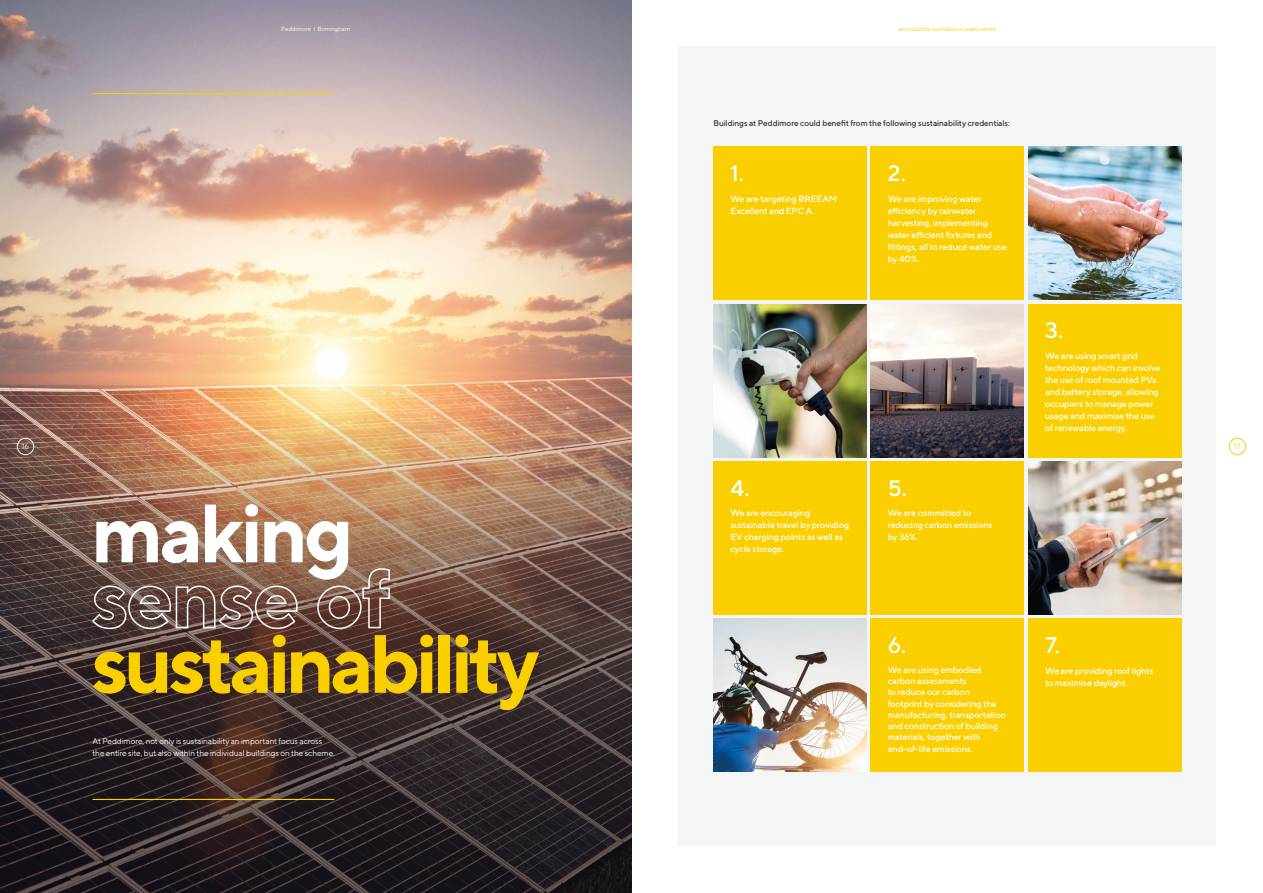
<style>
.page{position:relative;width:1263px;height:893px;background:#fff}
.page>*{position:absolute;margin:0;border:0;box-sizing:border-box;transform-origin:0 0}
.t1{font:700 82.5px "TT Norms";letter-spacing:-.06em;color:#f9cf00}
.t2{font:700 82.5px/65.2px "TT Norms";letter-spacing:-.04em;color:#fff}
.t3{font:500 22.5px "TT Norms";color:#fff}
.t4{font:500 9px/12px "TT Norms";letter-spacing:-.015em;color:#fff}
.t5{font:8.25px/12px "TT Norms";letter-spacing:-.015em;color:#fff}
.t6{font:500 8.25px "TT Norms";letter-spacing:-.01em;color:#313131}
.t7{font:7.5px "TT Norms";color:#fff}
.t8{font:7.5px "TT Norms";color:#f9cf00}
.t9{font:6px "TT Norms";color:#f9cf00}
.t10{font:6px "TT Norms";color:#fff}
</style>
<div class="page">
<div style="left:678px;top:47px;width:538px;height:799px;background:#f4f5f5"></div>
<img style="left:0;top:0;width:631px;height:159px">
<div style="left:1028px;top:304px;width:153px;height:153px;background:#f9cf00"></div>
<img style="left:1028px;top:147px;width:153px;height:153px">
<img style="left:1028px;top:461px;width:153px;height:153px">
<div style="left:1028px;top:619px;width:153px;height:153px;background:#f9cf00"></div>
<img style="left:713px;top:304px;width:153px;height:153px">
<div style="left:713px;top:147px;width:153px;height:153px;background:#f9cf00"></div>
<div style="left:713px;top:461px;width:153px;height:153px;background:#f9cf00"></div>
<img style="left:713px;top:619px;width:153px;height:153px">
<img style="left:871px;top:304px;width:153px;height:153px">
<div style="left:871px;top:147px;width:153px;height:153px;background:#f9cf00"></div>
<div style="left:871px;top:461px;width:153px;height:153px;background:#f9cf00"></div>
<div style="left:871px;top:619px;width:153px;height:153px;background:#f9cf00"></div>
<img style="left:0;top:159px;width:631px;height:734px">
<hr style="left:92px;top:799px;width:242px;height:1px;background:#f9cf00">
<hr style="left:92px;top:93px;width:242px;height:1px;background:#f9cf00">
<div style="left:17px;top:438px;width:17px;height:17px;border:1px solid #fff;border-radius:50%"></div>
<div style="left:1229px;top:438px;width:17px;height:17px;border:1px solid #f9cf00;border-radius:50%"></div>
<p class="t10" style="left:281px;top:25px;width:70px">Peddimore I Birmingham</p>
<p class="t9" style="left:899px;top:25px;width:98px">an industrial evolution in every sense</p>
<p class="t6" style="left:713px;top:118px;width:298px">Buildings at Peddimore could benefit from the following sustainability credentials:</p>
<h2 class="t3" style="left:730px;top:159px;width:15px">1.</h2>
<p class="t4" style="left:730px;top:192px;width:108px">We are targeting BREEAM<br>Excellent and EPC A.</p>
<h2 class="t3" style="left:888px;top:159px;width:20px">2.</h2>
<p class="t4" style="left:888px;top:192px;width:121px">We are improving water efficiency by rainwater harvesting, implementing water efficient fixtures and fittings, all to reduce water use by 40%.</p>
<h2 class="t3" style="left:1045px;top:317px;width:20px">3.</h2>
<p class="t4" style="left:1045px;top:350px;width:117px">We are using smart grid technology which can involve the use of roof mounted PVs and battery storage, allowing occupiers to manage power usage and maximise the use of renewable energy.</p>
<p class="t7" style="left:22px;top:442px;width:9px">16</p>
<p class="t8" style="left:1234px;top:442px;width:8px">17</p>
<h1 class="t2" style="left:91px;top:499px;width:302px">making sense of</h1>
<h1 class="t1" style="left:91px;top:612px;width:450px">sustainability</h1>
<p class="t5" style="left:92px;top:735px;width:244px">At Peddimore, not only is sustainability an important focus across the entire site, but also within the individual buildings on the scheme.</p>
<h2 class="t3" style="left:730px;top:474px;width:21px">4.</h2>
<p class="t4" style="left:730px;top:507px;width:120px">We are encouraging sustainable travel by providing<br>EV charging points as well as cycle storage.</p>
<h2 class="t3" style="left:888px;top:474px;width:21px">5.</h2>
<p class="t4" style="left:888px;top:507px;width:106px">We are committed to reducing carbon emissions by 36%.</p>
<h2 class="t3" style="left:888px;top:631px;width:20px">6.</h2>
<p class="t4" style="left:888px;top:664px;width:120px;line-height:11.2px">We are using embodied carbon assessments<br>to reduce our carbon footprint by considering the manufacturing, transportation and construction of building materials, together with end-of-life emissions.</p>
<h2 class="t3" style="left:1045px;top:631px;width:16px">7.</h2>
<p class="t4" style="left:1045px;top:664px;width:110px">We are providing roof lights to maximise daylight.</p>
</div>
